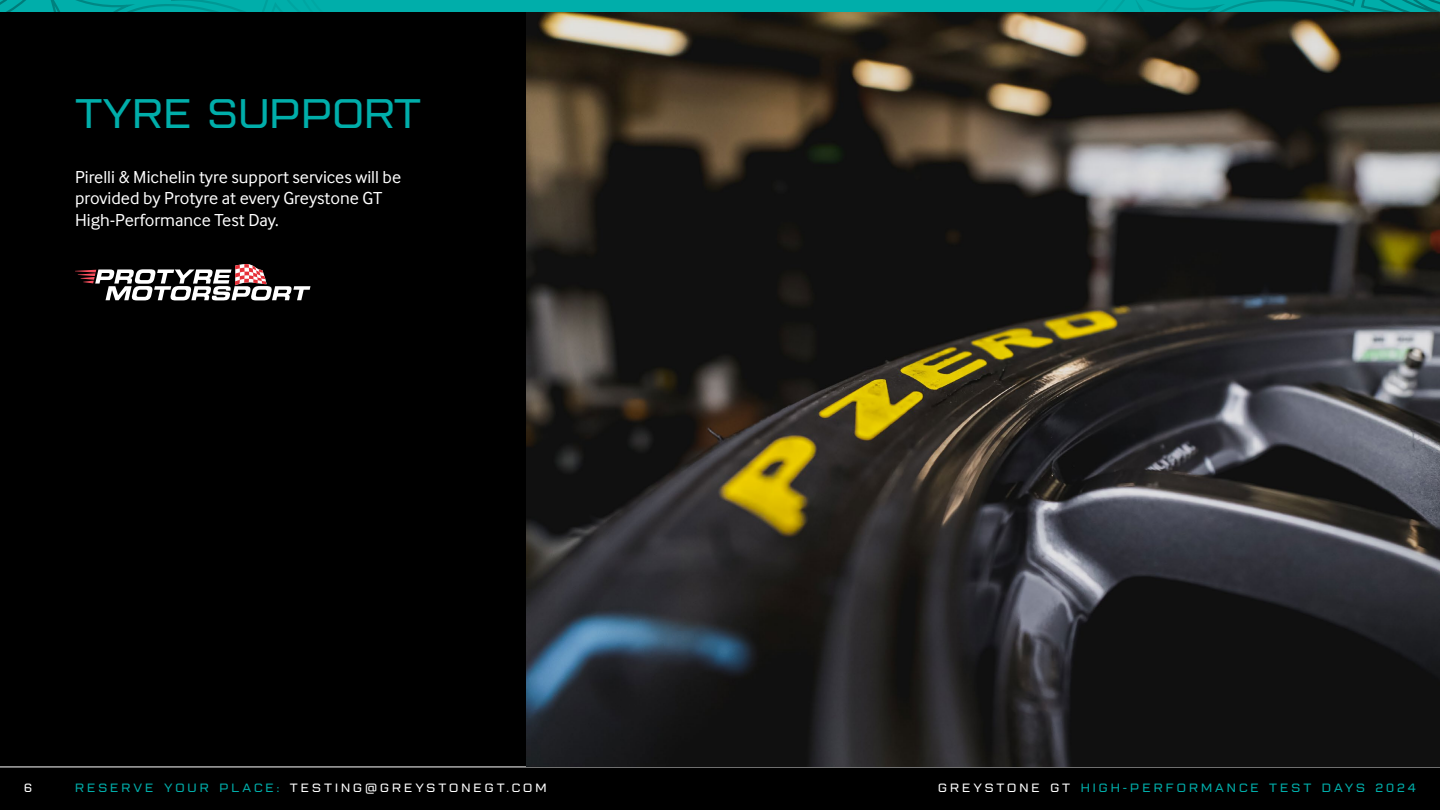
<style>
.page{position:relative;width:1440px;height:810px;background:#fff}
.page>*{position:absolute;margin:0;border:0;box-sizing:border-box;transform-origin:0 0}
.t1{font:41.25px "Lustra Text";color:#00aeaa}
.t2{font:18px/21.6px "Inter Face Corp";color:#fff}
.t3{font:12px "Lustra Text";letter-spacing:.25em;color:#fff}
.t4{font:12px "Lustra Text";letter-spacing:.25em;color:#00aeaa}
.s1{color:#00aeaa}
.s2{color:#fff}
</style>
<div class="page">
<svg style="left:0;top:0;width:365px;height:13px;background:#009c98"></svg>
<svg style="left:1028px;top:0;width:412px;height:13px;background:#029c98"></svg>
<div style="left:0;top:13px;width:1440px;height:797px;background:#000"></div>
<hr style="left:0;top:767px;width:1440px;height:1px;background:#fff">
<svg style="left:75px;top:264px;width:235px;height:36px"></svg>
<img style="left:526px;top:13px;width:914px;height:753px">
<h1 class="t1" style="left:75px;top:88px;width:348px">TYRE SUPPORT</h1>
<p class="t2" style="left:75px;top:166px;width:328px">Pirelli &amp; Michelin tyre support services will be provided by Protyre at every Greystone GT<br>High-Performance Test Day.</p>
<p class="t3" style="left:24px;top:780px;width:9px">6</p>
<p class="t3" style="left:75px;top:780px;width:473px"><span class="s1">RESERVE YOUR PLACE:</span> TESTING@GREYSTONEGT.COM</p>
<p class="t4" style="left:938px;top:780px;width:479px"><span class="s2">GREYSTONE GT</span> HIGH-PERFORMANCE TEST DAYS 2024</p>
</div>
